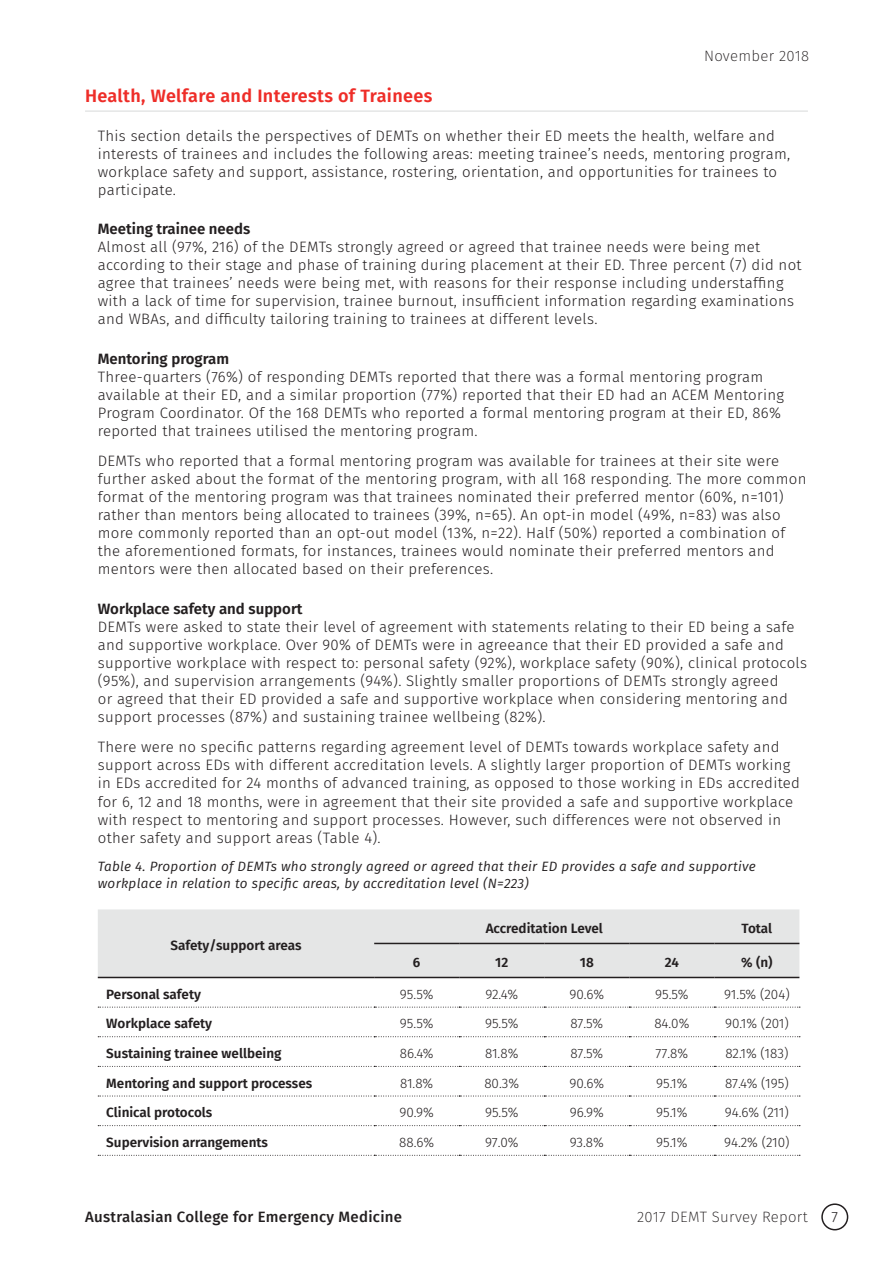
<style>
.page{position:relative;width:893px;height:1263px;background:#fff}
.page>*{position:absolute;margin:0;border:0;box-sizing:border-box;transform-origin:0 0}
.t1{font:600 18px "Fira Sans";letter-spacing:.02em;color:#ee2d28}
.t2{font:300 15px/18px "Fira Sans";letter-spacing:.02em;color:#231f20}
.t3{font:600 15px "Fira Sans";color:#231f20}
.t4{font:500 15px "Fira Sans";letter-spacing:.02em;color:#231f20}
.t5{font:200 15px "Fira Sans";letter-spacing:.02em;color:#231f20}
.t6{font:300 13.5px "Fira Sans";color:#231f20}
.t7{font:600 13.5px "Fira Sans";color:#231f20}
.t8{font:italic 13.5px/16.2px "Fira Sans";letter-spacing:.02em;color:#231f20}
</style>
<div class="page">
<div style="left:821px;top:1203px;width:27px;height:27px;border:2px solid #231f20;border-radius:50%"></div>
<hr style="left:85px;top:110px;width:723px;height:2px;background:#e5e6e6">
<div style="left:98px;top:909px;width:701px;height:68px;background:#e5e6e6"></div>
<hr style="left:374px;top:943px;width:85px;height:1px;background:#231f20">
<hr style="left:459px;top:943px;width:85px;height:1px;background:#231f20">
<hr style="left:544px;top:943px;width:85px;height:1px;background:#231f20">
<hr style="left:629px;top:943px;width:85px;height:1px;background:#231f20">
<hr style="left:714px;top:943px;width:85px;height:1px;background:#231f20">
<svg style="left:98px;top:1066px;width:702px;height:1px"></svg>
<svg style="left:98px;top:1096px;width:702px;height:1px"></svg>
<svg style="left:98px;top:1036px;width:702px;height:1px"></svg>
<svg style="left:98px;top:1007px;width:702px;height:1px"></svg>
<hr style="left:98px;top:977px;width:276px;height:1px;background:#231f20">
<hr style="left:374px;top:977px;width:85px;height:1px;background:#231f20">
<hr style="left:459px;top:977px;width:85px;height:1px;background:#231f20">
<hr style="left:544px;top:977px;width:85px;height:1px;background:#231f20">
<hr style="left:629px;top:977px;width:85px;height:1px;background:#231f20">
<hr style="left:714px;top:977px;width:85px;height:1px;background:#231f20">
<svg style="left:98px;top:1125px;width:702px;height:1px"></svg>
<svg style="left:98px;top:1155px;width:702px;height:1px"></svg>
<p class="t5" style="left:704px;top:46px;width:107px">November 2018</p>
<p class="t1" style="left:85px;top:81px;width:349px">Health, Welfare and Interests of Trainees</p>
<p class="t2" style="left:98px;top:127px;width:694px">This section details the perspectives of DEMTs on whether their ED meets the health, welfare and interests of trainees and includes the following areas: meeting trainee’s needs, mentoring program, workplace safety and support, assistance, rostering, orientation, and opportunities for trainees to participate.</p>
<p class="t3" style="left:98px;top:217px;width:154px">Meeting trainee needs</p>
<p class="t2" style="left:98px;top:238px;width:705px">Almost all (97%, 216) of the DEMTs strongly agreed or agreed that trainee needs were being met according to their stage and phase of training during placement at their ED. Three percent (7) did not agree that trainees’ needs were being met, with reasons for their response including understaffing with a lack of time for supervision, trainee burnout, insufficient information regarding examinations and WBAs, and difficulty tailoring training to trainees at different levels.</p>
<p class="t3" style="left:98px;top:346px;width:133px">Mentoring program</p>
<p class="t2" style="left:98px;top:367px;width:688px">Three-quarters (76%) of responding DEMTs reported that there was a formal mentoring program available at their ED, and a similar proportion (77%) reported that their ED had an ACEM Mentoring Program Coordinator. Of the 168 DEMTs who reported a formal mentoring program at their ED, 86% reported that trainees utilised the mentoring program.</p>
<p class="t2" style="left:98px;top:452px;width:710px">DEMTs who reported that a formal mentoring program was available for trainees at their site were further asked about the format of the mentoring program, with all 168 responding. The more common format of the mentoring program was that trainees nominated their preferred mentor (60%, n=101) rather than mentors being allocated to trainees (39%, n=65). An opt-in model (49%, n=83) was also more commonly reported than an opt-out model (13%, n=22). Half (50%) reported a combination of the aforementioned formats, for instances, trainees would nominate their preferred mentors and mentors were then allocated based on their preferences.</p>
<p class="t3" style="left:98px;top:596px;width:206px">Workplace safety and support</p>
<p class="t2" style="left:98px;top:617px;width:711px">DEMTs were asked to state their level of agreement with statements relating to their ED being a safe and supportive workplace. Over 90% of DEMTs were in agreeance that their ED provided a safe and supportive workplace with respect to: personal safety (92%), workplace safety (90%), clinical protocols (95%), and supervision arrangements (94%). Slightly smaller proportions of DEMTs strongly agreed<br>or agreed that their ED provided a safe and supportive workplace when considering mentoring and support processes (87%) and sustaining trainee wellbeing (82%).</p>
<p class="t2" style="left:98px;top:738px;width:704px">There were no specific patterns regarding agreement level of DEMTs towards workplace safety and support across EDs with different accreditation levels. A slightly larger proportion of DEMTs working in EDs accredited for 24 months of advanced training, as opposed to those working in EDs accredited for 6, 12 and 18 months, were in agreement that their site provided a safe and supportive workplace with respect to mentoring and support processes. However, such differences were not observed in other safety and support areas (Table 4).</p>
<p class="t8" style="left:98px;top:858px;width:659px">Table 4. Proportion of DEMTs who strongly agreed or agreed that their ED provides a safe and supportive workplace in relation to specific areas, by accreditation level (N=223)</p>
<p class="t7" style="left:170px;top:934px;width:132px">Safety/support areas</p>
<p class="t7" style="left:486px;top:917px;width:119px">Accreditation Level</p>
<p class="t7" style="left:742px;top:917px;width:32px">Total</p>
<p class="t7" style="left:413px;top:951px;width:9px">6</p>
<p class="t7" style="left:495px;top:951px;width:15px">12</p>
<p class="t7" style="left:580px;top:951px;width:15px">18</p>
<p class="t7" style="left:665px;top:951px;width:16px">24</p>
<p class="t7" style="left:741px;top:951px;width:33px">% (n)</p>
<p class="t7" style="left:106px;top:983px;width:96px">Personal safety</p>
<p class="t6" style="left:400px;top:984px;width:35px">95.5%</p>
<p class="t6" style="left:485px;top:984px;width:34px">92.4%</p>
<p class="t6" style="left:569px;top:984px;width:36px">90.6%</p>
<p class="t6" style="left:655px;top:984px;width:35px">95.5%</p>
<p class="t6" style="left:724px;top:984px;width:67px">91.5% (204)</p>
<p class="t7" style="left:106px;top:1012px;width:107px">Workplace safety</p>
<p class="t6" style="left:400px;top:1014px;width:35px">95.5%</p>
<p class="t6" style="left:485px;top:1014px;width:35px">95.5%</p>
<p class="t6" style="left:570px;top:1014px;width:34px">87.5%</p>
<p class="t6" style="left:654px;top:1014px;width:37px">84.0%</p>
<p class="t6" style="left:725px;top:1014px;width:65px">90.1% (201)</p>
<p class="t7" style="left:106px;top:1042px;width:177px">Sustaining trainee wellbeing</p>
<p class="t6" style="left:400px;top:1043px;width:35px">86.4%</p>
<p class="t6" style="left:485px;top:1043px;width:35px">81.8%</p>
<p class="t6" style="left:570px;top:1043px;width:34px">87.5%</p>
<p class="t6" style="left:656px;top:1043px;width:34px">77.8%</p>
<p class="t6" style="left:725px;top:1043px;width:64px">82.1% (183)</p>
<p class="t7" style="left:106px;top:1072px;width:208px">Mentoring and support processes</p>
<p class="t6" style="left:400px;top:1073px;width:35px">81.8%</p>
<p class="t6" style="left:484px;top:1073px;width:36px">80.3%</p>
<p class="t6" style="left:569px;top:1073px;width:36px">90.6%</p>
<p class="t6" style="left:656px;top:1073px;width:33px">95.1%</p>
<p class="t6" style="left:725px;top:1073px;width:65px">87.4% (195)</p>
<p class="t7" style="left:106px;top:1101px;width:108px">Clinical protocols</p>
<p class="t6" style="left:399px;top:1103px;width:36px">90.9%</p>
<p class="t6" style="left:485px;top:1103px;width:35px">95.5%</p>
<p class="t6" style="left:570px;top:1103px;width:36px">96.9%</p>
<p class="t6" style="left:656px;top:1103px;width:33px">95.1%</p>
<p class="t6" style="left:725px;top:1103px;width:65px">94.6% (211)</p>
<p class="t7" style="left:106px;top:1131px;width:163px">Supervision arrangements</p>
<p class="t6" style="left:399px;top:1132px;width:36px">88.6%</p>
<p class="t6" style="left:485px;top:1132px;width:35px">97.0%</p>
<p class="t6" style="left:570px;top:1132px;width:36px">93.8%</p>
<p class="t6" style="left:656px;top:1132px;width:33px">95.1%</p>
<p class="t6" style="left:724px;top:1132px;width:67px">94.2% (210)</p>
<p class="t4" style="left:85px;top:1205px;width:319px">Australasian College for Emergency Medicine</p>
<p class="t5" style="left:637px;top:1206px;width:172px">2017 DEMT Survey Report</p>
<p class="t2" style="left:831px;top:1208px;width:8px">7</p>
</div>
